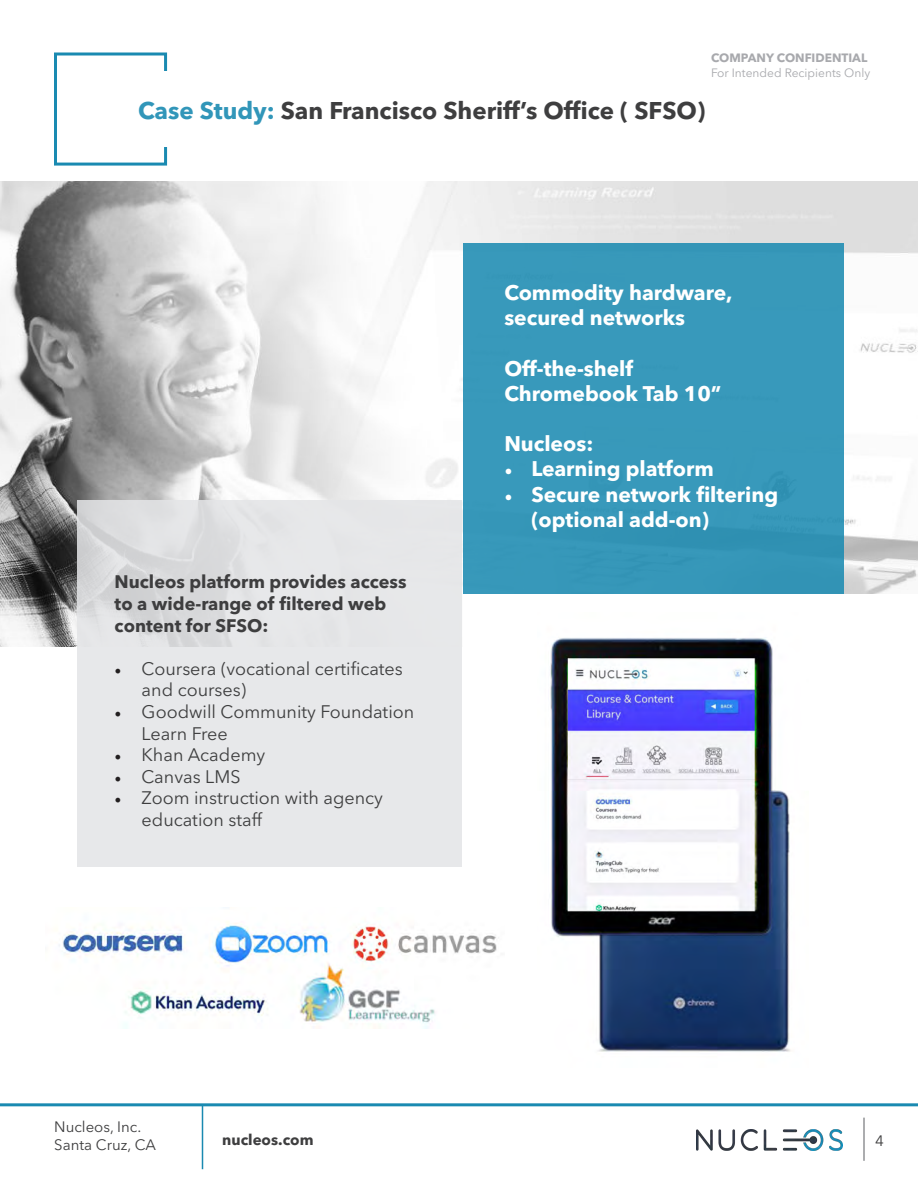
<style>
.page{position:relative;width:918px;height:1188px;background:#fff}
.page>*{position:absolute;margin:0;border:0;box-sizing:border-box;transform-origin:0 0}
.t1{font:700 24px "Avenir Next Cyr";color:#3e3e3f}
.t2{font:700 21px/25.2px "Avenir Next Cyr";color:#fff}
.t3{font:18px/21.6px "Avenir Next Cyr";color:#3e3e3f}
.t4{font:700 18px/21.6px "Avenir Next Cyr";color:#3e3e3f}
.t5{font:15px/18px "Avenir Next Cyr";color:#3e3e3f}
.t6{font:700 15px "Avenir Next Cyr";color:#3e3e3f}
.t7{font:12px "Avenir Next Cyr";color:#a8a9ad}
.t8{font:700 12px "Avenir Next Cyr";color:#a8a9ad}
.s1{color:#3196b9}
.s2{font-family:"Minion Pro";color:#231f20}
.s3{font-family:"Minion Pro";font-weight:400}
</style>
<div class="page">
<img style="left:697px;top:1130px;width:146px;height:21px">
<hr style="left:0;top:1103px;width:918px;height:3px;background:#1a8ab1">
<hr style="left:202px;top:1105px;width:1px;height:64px;background:#1a8ab1">
<div style="left:54px;top:52px;width:113px;height:114px;border:3px solid #1a8ab1"></div>
<div style="left:120px;top:71px;width:249px;height:76px;background:#fff"></div>
<img style="left:0;top:181px;width:918px;height:466px">
<div style="left:78px;top:500px;width:384px;height:366px;background:#e4e5e7"></div>
<hr style="left:863px;top:1118px;width:2px;height:43px;background:#919396">
<div style="left:463px;top:243px;width:380px;height:356px;background:#3899bb"></div>
<div style="left:463px;top:594px;width:455px;height:500px;background:#fff"></div>
<img style="left:550px;top:638px;width:241px;height:414px">
<img style="left:59px;top:921px;width:438px;height:108px">
<p class="t8" style="left:711px;top:51px;width:158px">COMPANY CONFIDENTIAL</p>
<p class="t7" style="left:711px;top:65px;width:161px">For Intended Recipients Only</p>
<h1 class="t1" style="left:138px;top:96px;width:568px"><span class="s1">Case Study:</span> San Francisco Sheriff’s Office ( SFSO)</h1>
<p class="t4" style="left:115px;top:571px;width:293px">Nucleos platform provides access to a wide-range of filtered web content for SFSO:</p>
<p class="t3" style="left:142px;top:658px;width:263px;text-indent:-27px"><span class="s2">•</span> Coursera (vocational certificates and courses)</p>
<p class="t3" style="left:142px;top:701px;width:274px;text-indent:-27px"><span class="s2">•</span> Goodwill Community Foundation<br>Learn Free</p>
<p class="t3" style="left:115px;top:744px;width:152px"><span class="s2">•</span> Khan Academy</p>
<p class="t3" style="left:115px;top:766px;width:127px"><span class="s2">•</span> Canvas LMS</p>
<p class="t3" style="left:142px;top:787px;width:243px;text-indent:-27px"><span class="s2">•</span> Zoom instruction with agency education staff</p>
<p class="t2" style="left:504px;top:280px;width:230px">Commodity hardware, secured networks</p>
<p class="t2" style="left:504px;top:355px;width:219px">Off-the-shelf<br>Chromebook Tab 10”</p>
<p class="t2" style="left:504px;top:431px;width:90px">Nucleos:</p>
<p class="t2" style="left:504px;top:456px;width:211px"><span class="s3">•</span> Learning platform</p>
<p class="t2" style="left:531px;top:481px;width:248px;text-indent:-27px"><span class="s3">•</span> Secure network filtering (optional add-on)</p>
<p class="t5" style="left:54px;top:1118px;width:103px">Nucleos, Inc.<br>Santa Cruz, CA</p>
<p class="t6" style="left:222px;top:1131px;width:93px">nucleos.com</p>
<p class="t5" style="left:875px;top:1132px;width:10px">4</p>
</div>
